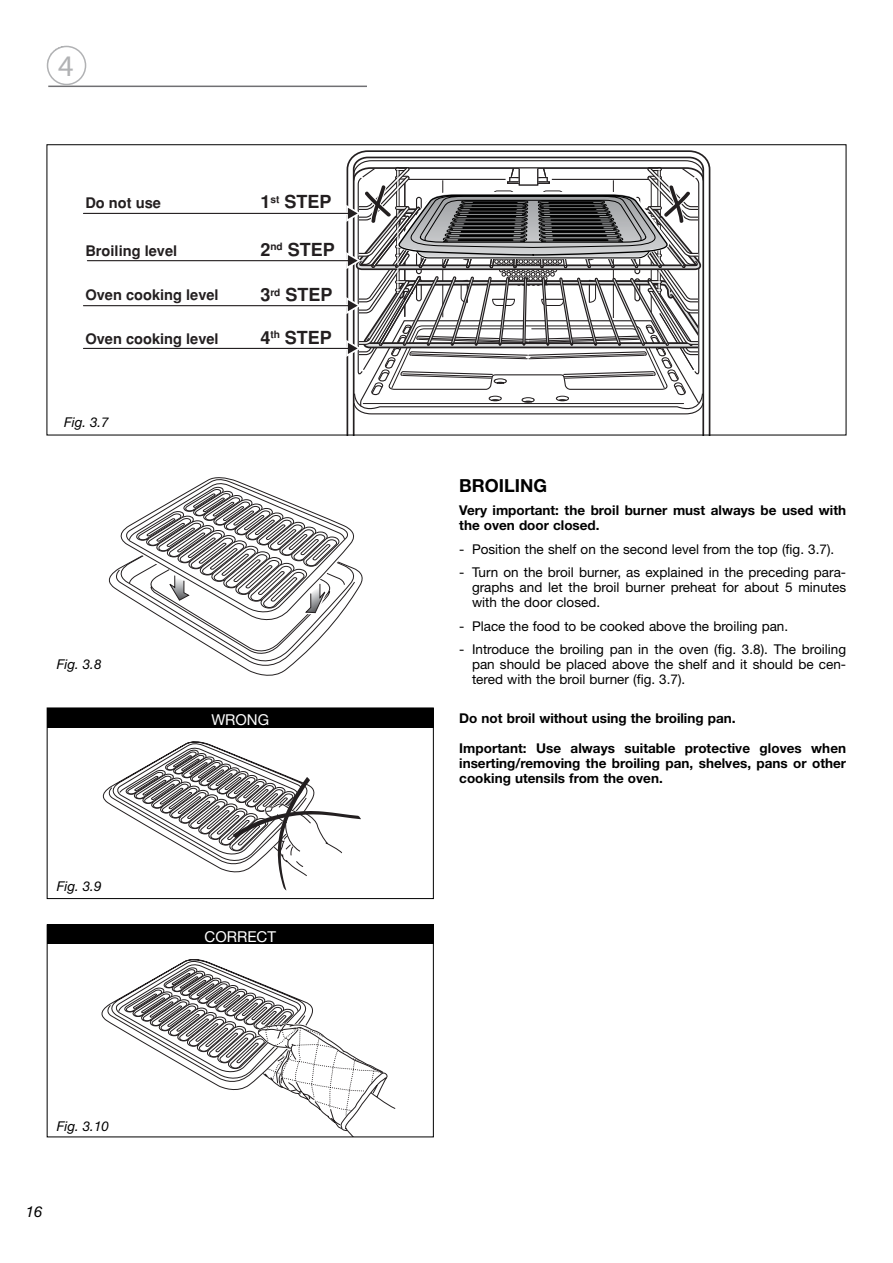
<style>
.page{position:relative;width:893px;height:1263px;background:#fff}
.page>*{position:absolute;margin:0;border:0;box-sizing:border-box;transform-origin:0 0}
.t1{font:30px "Myriad Pro";color:#b1b2b4}
.t2{font:700 18px "Helvetica";color:#231f20}
.t3{font:700 18px "Helvetica Neue";color:#000}
.t4{font:15px "Helvetica Neue";color:#fff}
.t5{font:italic 15px "Helvetica Neue";color:#000}
.t6{font:700 14.7px "Helvetica";color:#231f20}
.t7{font:13.5px/15px "Helvetica Neue";color:#000;text-align:justify}
.t8{font:700 13.5px/15px "Helvetica Neue";color:#000}
.t9{font:italic 13.5px "Helvetica Neue";color:#000}
.s1{font-size:14.25px}
</style>
<div class="page">
<svg style="left:108px;top:477px;width:255px;height:199px"></svg>
<div style="left:47px;top:657px;width:87px;height:19px;background:#fff"></div>
<svg style="left:102px;top:741px;width:259px;height:149px"></svg>
<svg style="left:101px;top:959px;width:295px;height:176px"></svg>
<div style="left:47px;top:924px;width:387px;height:213px;border:1px solid #000"></div>
<div style="left:47px;top:708px;width:387px;height:20px;background:#000"></div>
<div style="left:47px;top:925px;width:387px;height:19px;background:#000"></div>
<svg style="left:346px;top:150px;width:365px;height:283px"></svg>
<hr style="left:87px;top:260px;width:263px;height:1px;background:#231f20">
<hr style="left:83px;top:213px;width:267px;height:1px;background:#231f20">
<hr style="left:83px;top:305px;width:267px;height:1px;background:#231f20">
<hr style="left:83px;top:348px;width:267px;height:1px;background:#231f20">
<svg style="left:343px;top:160px;width:368px;height:255px"></svg>
<hr style="left:48px;top:86px;width:319px;height:1px;background:#707073">
<div style="left:47px;top:46px;width:39px;height:39px;border:2px solid #b1b2b4;border-radius:50%"></div>
<svg style="left:48px;top:46px;width:37px;height:36px"></svg>
<h1 class="t1" style="left:58px;top:54px;width:17px">4</h1>
<p class="t6" style="left:85px;top:198px;width:77px">Do not use</p>
<p class="t6" style="left:85px;top:245px;width:93px">Broiling level</p>
<p class="t6" style="left:85px;top:289px;width:135px">Oven cooking level</p>
<p class="t6" style="left:85px;top:333px;width:135px">Oven cooking level</p>
<p class="t9" style="left:64px;top:417px;width:46px">Fig. 3.7</p>
<h2 class="t2" style="left:260px;top:195px;width:73px">1<sup>st</sup> STEP</h2>
<h2 class="t2" style="left:260px;top:243px;width:76px">2<sup>nd</sup> STEP</h2>
<h2 class="t2" style="left:260px;top:288px;width:74px">3<sup>rd</sup> STEP</h2>
<h2 class="t2" style="left:260px;top:331px;width:73px">4<sup>th</sup> STEP</h2>
<p class="t9" style="left:57px;top:660px;width:46px">Fig. 3.8</p>
<p class="t9" style="left:57px;top:881px;width:46px">Fig. 3.9</p>
<p class="t9" style="left:57px;top:1121px;width:54px">Fig. 3.10</p>
<p class="t5" style="left:26px;top:1206px;width:18px">16</p>
<p class="t4" style="left:211px;top:715px;width:59px">WRONG</p>
<p class="t4" style="left:205px;top:931px;width:73px">CORRECT</p>
<h2 class="t3" style="left:459px;top:479px;width:89px">BROILING</h2>
<p class="t8" style="left:459px;top:504px;width:388px">Very important: the broil burner must always be used with the oven door closed.</p>
<p class="t7" style="left:459px;top:543px;width:376px">- Position the shelf on the second level from the top (fig. 3.7).</p>
<p class="t7" style="left:472px;top:566px;width:376px;text-indent:-13px">- Turn on the broil burner, as explained in the preceding para&shy;graphs and let the broil burner preheat for about 5 minutes with the door closed.</p>
<p class="t7" style="left:459px;top:620px;width:330px">- Place the food to be cooked above the broiling pan.</p>
<p class="t7" style="left:472px;top:643px;width:376px;text-indent:-13px">- Introduce the broiling pan in the oven (fig. 3.8). The broiling pan should be placed above the shelf and it should be cen&shy;tered with the broil burner (fig. 3.7).</p>
<p class="t8" style="left:459px;top:711px;width:278px">Do not broil without using the broiling pan<span class="s1">.</span></p>
<p class="t8" style="left:459px;top:741px;width:388px;text-align:justify">Important: Use always suitable protective gloves when inserting/removing the broiling pan, shelves, pans or other cooking utensils from the oven.</p>
</div>
